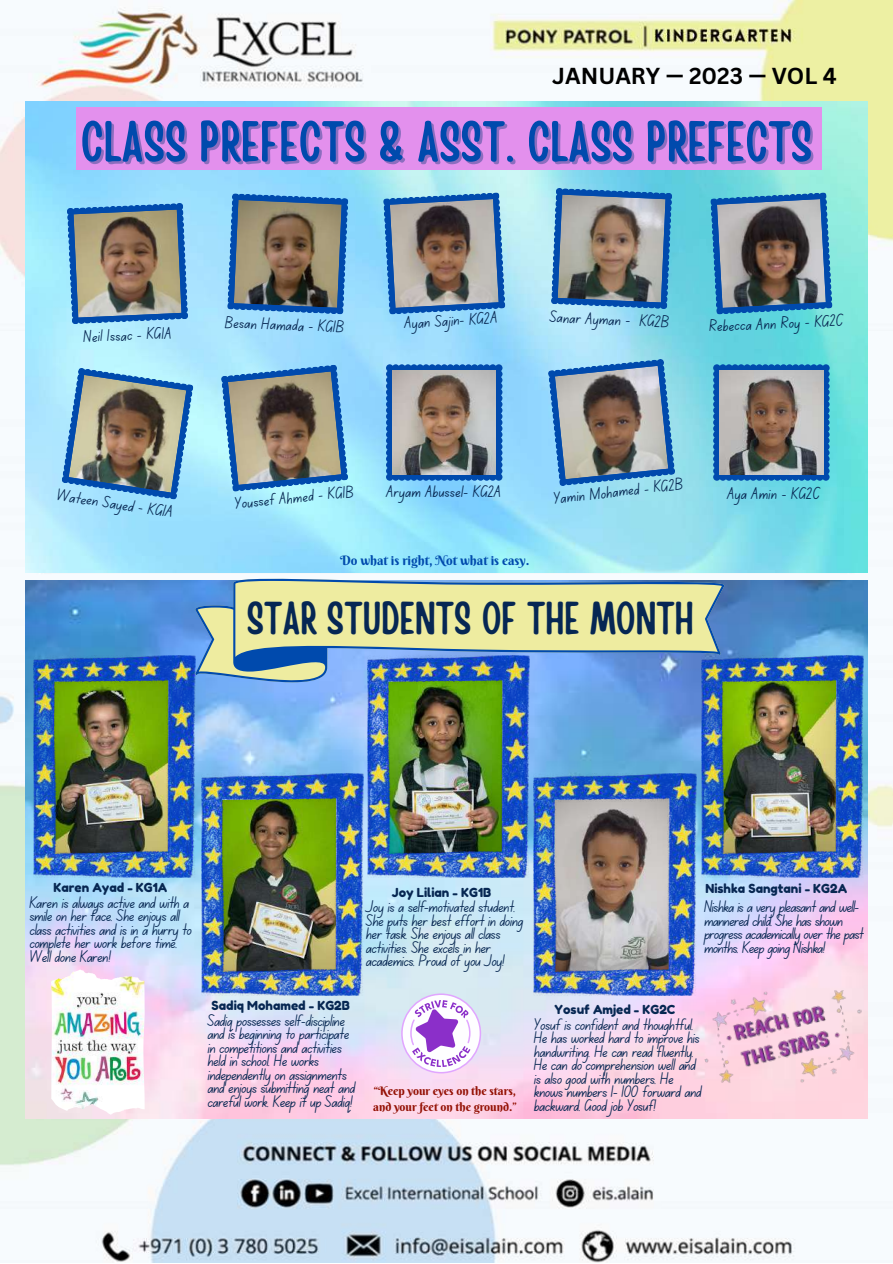
<style>
.page{position:relative;width:893px;height:1264px;background:#fff}
.page>*{position:absolute;margin:0;border:0;box-sizing:border-box;transform-origin:0 0}
.t1{font:57px "Handy Casual Condensed";color:#004aad}
.t2{font:45.9px "Handy Casual Condensed";color:#062754}
.t3{font:700 22.5px "Canva Sans";color:#000}
.t4{font:16.95px/13.5px "Canva School Font";letter-spacing:-.035em;color:#072752}
.t5{font:16.95px "Canva School Font";color:#072752}
.t6{font:13.05px "Berkshire Swash";color:#004aad}
.t7{font:12.45px "Fredoka One";color:#072752}
.t8{font:11.7px/15.6px "Berkshire Swash";color:#941104}
</style>
<div class="page">
<img style="left:0;top:0;width:892px;height:1262px">
<img style="left:25px;top:102px;width:842px;height:470px">
<svg style="left:67px;top:203px;width:121px;height:121px;background:#458bcf"></svg>
<img style="left:74px;top:210px;width:107px;height:107px">
<svg style="left:227px;top:193px;width:121px;height:121px;background:#428ad0"></svg>
<img style="left:234px;top:200px;width:107px;height:108px">
<svg style="left:383px;top:192px;width:122px;height:122px;background:#5498d3"></svg>
<img style="left:390px;top:199px;width:108px;height:109px">
<svg style="left:551px;top:188px;width:121px;height:121px;background:#3d89c9"></svg>
<img style="left:557px;top:195px;width:108px;height:107px">
<svg style="left:62px;top:368px;width:131px;height:131px;background:#8ccbee"></svg>
<img style="left:69px;top:375px;width:117px;height:117px">
<svg style="left:221px;top:364px;width:127px;height:128px;background:#7ec2e9"></svg>
<img style="left:228px;top:371px;width:113px;height:114px">
<svg style="left:386px;top:364px;width:116px;height:116px;background:#175ab2"></svg>
<img style="left:392px;top:371px;width:104px;height:103px">
<svg style="left:710px;top:192px;width:122px;height:122px;background:#3a94c5"></svg>
<img style="left:717px;top:199px;width:108px;height:109px">
<svg style="left:713px;top:364px;width:116px;height:116px;background:#1c60b1"></svg>
<img style="left:719px;top:371px;width:104px;height:103px">
<svg style="left:548px;top:359px;width:127px;height:127px;background:#71b6e1"></svg>
<img style="left:555px;top:366px;width:113px;height:113px">
<img style="left:25px;top:580px;width:842px;height:538px">
<div style="left:402px;top:994px;width:78px;height:78px;background:#fefeff;border-radius:50%"></div>
<div style="left:401px;top:993px;width:80px;height:80px;border:2px solid #e1a6ff;border-radius:50%"></div>
<svg style="left:409px;top:1000px;width:62px;height:67px"></svg>
<img style="left:33px;top:655px;width:162px;height:222px">
<img style="left:201px;top:773px;width:162px;height:222px">
<img style="left:367px;top:682px;width:162px;height:195px">
<img style="left:701px;top:655px;width:162px;height:222px">
<img style="left:534px;top:773px;width:162px;height:222px">
<img style="left:51px;top:983px;width:73px;height:131px">
<img style="left:691px;top:968px;width:184px;height:138px">
<svg style="left:195px;top:579px;width:529px;height:103px;background:#b2c4b0"></svg>
<div style="left:76px;top:107px;width:745px;height:62px;background:#e390ed"></div>
<h3 class="t3" style="left:552px;top:60px;width:286px">JANUARY — 2023 — VOL 4</h3>
<h1 class="t1" style="left:81px;top:104px;width:733px">CLASS PREFECTS &amp; ASST. CLASS PREFECTS</h1>
<p class="t4" style="left:83px;top:331px;width:90px;rotate:-2deg">Neil Issac - KG1A</p>
<p class="t4" style="left:225px;top:318px;width:121px;rotate:2deg">Besan Hamada - KG1B</p>
<p class="t4" style="left:549px;top:312px;width:121px;rotate:2deg">Sanar Ayman - KG2B</p>
<p class="t4" style="left:709px;top:321px;width:135px;rotate:-2deg">Rebecca Ann Roy - KG2C</p>
<p class="t4" style="left:404px;top:318px;width:95px;rotate:-3deg">Ayan Sajin- KG2A</p>
<p class="t4" style="left:58px;top:489px;width:119px;rotate:9deg">Wateen Sayed - KG1A</p>
<p class="t4" style="left:234px;top:499px;width:121px;rotate:-6deg">Youssef Ahmed - KG1B</p>
<p class="t5" style="left:386px;top:483px;width:116px">Aryam Abussel- KG2A</p>
<p class="t4" style="left:553px;top:494px;width:132px;rotate:-7deg">Yamin Mohamed - KG2B</p>
<p class="t6" style="left:340px;top:552px;width:191px">Do what is right, Not what is easy.</p>
<h2 class="t2" style="left:247px;top:588px;width:448px">STAR STUDENTS OF THE MONTH</h2>
<p class="t5" style="left:727px;top:485px;width:94px">Aya Amin - KG2C</p>
<p class="t7" style="left:53px;top:880px;width:115px">Karen Ayad - KG1A</p>
<p class="t4" style="left:29px;top:897px;width:164px">Karen is always active and with a smile on her face. She enjoys al class activities and is in a hurry to complete her work before time.<br>Wel done Karen!</p>
<p class="t7" style="left:392px;top:884px;width:101px">Joy Lilian - KG1B</p>
<p class="t4" style="left:366px;top:902px;width:159px">Joy is a self-motivated student.<br>She puts her best effort in doing her task. She enjoys al class activities. She excels in her academics. Proud of you Joy!</p>
<p class="t7" style="left:705px;top:881px;width:143px">Nishka Sangtani - KG2A</p>
<p class="t4" style="left:704px;top:901px;width:161px">Nishka is a very pleasant and wel&shy;mannered child. She has shown progress academicaly over the past months. Keep going Nishka!</p>
<p class="t7" style="left:211px;top:998px;width:140px">Sadiq Mohamed - KG2B</p>
<p class="t4" style="left:207px;top:1015px;width:149px">Sadiq possesses self-discipline and is beginning to participate in competitions and activities held in school. He works independently on assignments and enjoys submitting neat and careful work. Keep it up Sadiq!</p>
<p class="t8" style="left:373px;top:1083px;width:145px">“Keep your eyes on the stars, and your feet on the ground.”</p>
<p class="t7" style="left:554px;top:1002px;width:122px">Yosuf Amjed - KG2C</p>
<p class="t4" style="left:534px;top:1019px;width:169px">Yosuf is confident and thoughtful.<br>He has worked hard to improve his handwriting. He can read fluently.<br>He can do comprehension wel and is also good with numbers. He knows numbers 1- 100 forward and backward. Good job Yosuf!</p>
</div>
